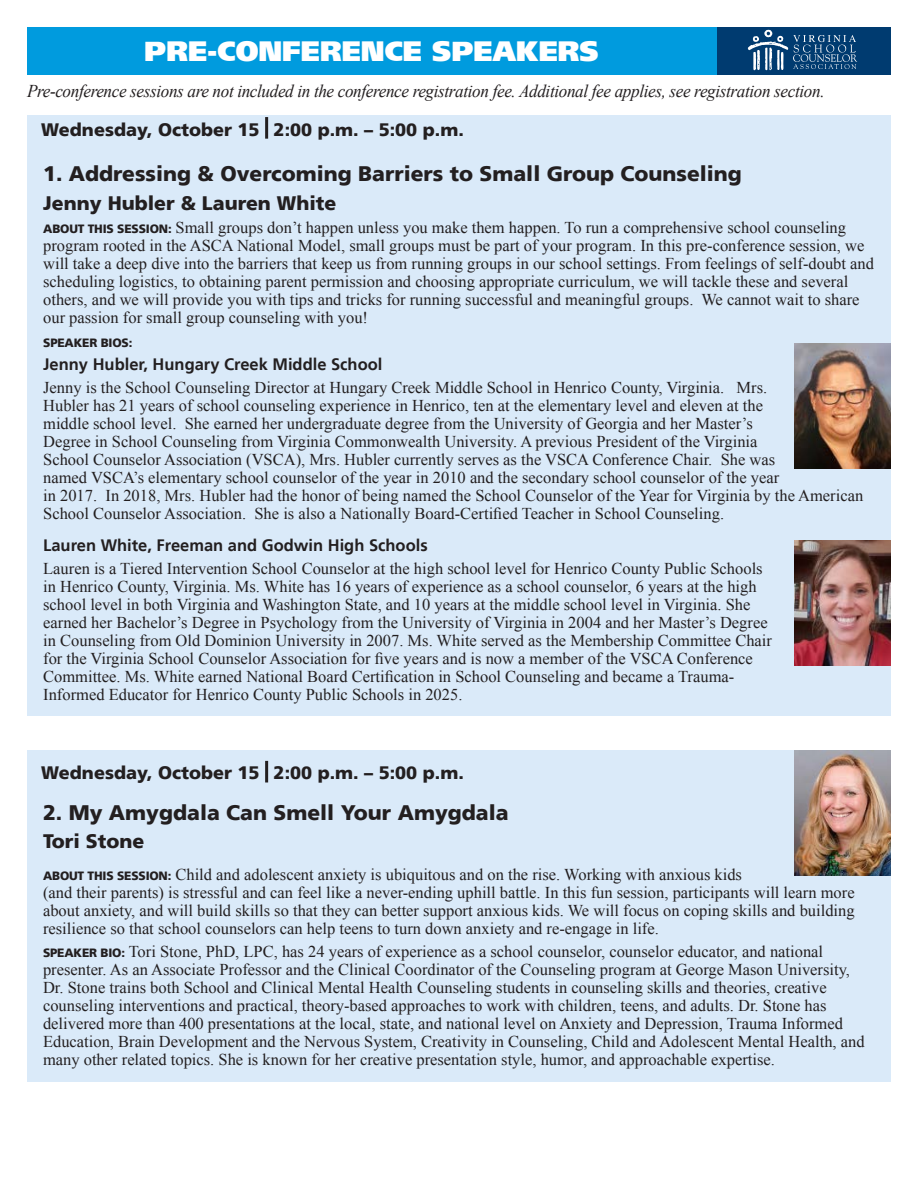
<style>
.page{position:relative;width:918px;height:1188px;background:#fff}
.page>*{position:absolute;margin:0;border:0;box-sizing:border-box;transform-origin:0 0}
.t1{font:900 27.9px "Frutiger";color:#fff}
.t2{font:900 21px "Frutiger";color:#231f20}
.t3{font:900 19.5px "Frutiger";color:#231f20}
.t4{font:italic 18px "Times New Roman";letter-spacing:-.02em;color:#231f20;scale:.95 1}
.t5{font:900 18px "Frutiger";color:#231f20}
.t6{font:16.5px/18px "Times New Roman";color:#231f20}
.t7{font:700 16.5px "Frutiger";color:#231f20}
.t8{font:900 12px "Frutiger";letter-spacing:-.015em;color:#231f20}
.s1{font-family:"Frutiger";font-weight:900;font-size:12px}
</style>
<div class="page">
<div style="left:27px;top:751px;width:864px;height:331px;background:#daeaf9"></div>
<hr style="left:265px;top:761px;width:3px;height:21px;background:#231f20">
<div style="left:27px;top:116px;width:864px;height:600px;background:#daeaf9"></div>
<hr style="left:265px;top:117px;width:3px;height:22px;background:#231f20">
<div style="left:27px;top:27px;width:864px;height:48px;background:#003b70"></div>
<svg style="left:748px;top:30px;width:109px;height:40px"></svg>
<div style="left:27px;top:27px;width:689px;height:48px;background:#009bde"></div>
<img style="left:795px;top:751px;width:96px;height:125px">
<img style="left:795px;top:343px;width:96px;height:126px">
<img style="left:795px;top:540px;width:96px;height:125px">
<p class="t1" style="left:144px;top:39px;width:456px">PRE-CONFERENCE SPEAKERS</p>
<p class="t4" style="left:27px;top:79px;width:841px">Pre-conference sessions are not included in the conference registration fee. Additional fee applies, see registration section.</p>
<p class="t5" style="left:41px;top:121px;width:424px">Wednesday, October 15 2:00 p.m. – 5:00 p.m.</p>
<p class="t2" style="left:43px;top:164px;width:700px">1. Addressing &amp; Overcoming Barriers to Small Group Counseling</p>
<p class="t3" style="left:43px;top:194px;width:295px">Jenny Hubler &amp; Lauren White</p>
<p class="t6" style="left:43px;top:218px;width:832px"><span class="s1">ABOUT THIS SESSION:</span> Small groups don’t happen unless you make them happen. To run a comprehensive school counseling program rooted in the ASCA National Model, small groups must be part of your program. In this pre-conference session, we will take a deep dive into the barriers that keep us from running groups in our school settings. From feelings of self-doubt and scheduling logistics, to obtaining parent permission and choosing appropriate curriculum, we will tackle these and several others, and we will provide you with tips and tricks for running successful and meaningful groups. We cannot wait to share our passion for small group counseling with you!</p>
<p class="t8" style="left:43px;top:337px;width:91px">SPEAKER BIOS:</p>
<p class="t7" style="left:43px;top:357px;width:341px">Jenny Hubler, Hungary Creek Middle School</p>
<p class="t6" style="left:43px;top:379px;width:822px">Jenny is the School Counseling Director at Hungary Creek Middle School in Henrico County, Virginia. Mrs.<br>Hubler has 21 years of school counseling experience in Henrico, ten at the elementary level and eleven at the<br>middle school level. She earned her undergraduate degree from the University of Georgia and her Master’s<br>Degree in School Counseling from Virginia Commonwealth University. A previous President of the Virginia<br>School Counselor Association (VSCA), Mrs. Hubler currently serves as the VSCA Conference Chair. She was<br>named VSCA’s elementary school counselor of the year in 2010 and the secondary school counselor of the year<br>in 2017. In 2018, Mrs. Hubler had the honor of being named the School Counselor of the Year for Virginia by the American School Counselor Association. She is also a Nationally Board-Certified Teacher in School Counseling.</p>
<p class="t7" style="left:43px;top:538px;width:386px">Lauren White, Freeman and Godwin High Schools</p>
<p class="t6" style="left:43px;top:560px;width:730px">Lauren is a Tiered Intervention School Counselor at the high school level for Henrico County Public Schools in Henrico County, Virginia. Ms. White has 16 years of experience as a school counselor, 6 years at the high school level in both Virginia and Washington State, and 10 years at the middle school level in Virginia. She earned her Bachelor’s Degree in Psychology from the University of Virginia in 2004 and her Master’s Degree in Counseling from Old Dominion University in 2007. Ms. White served as the Membership Committee Chair for the Virginia School Counselor Association for five years and is now a member of the VSCA Conference Committee. Ms. White earned National Board Certification in School Counseling and became a Trauma-Informed Educator for Henrico County Public Schools in 2025.</p>
<p class="t5" style="left:41px;top:765px;width:424px">Wednesday, October 15 2:00 p.m. – 5:00 p.m.</p>
<p class="t2" style="left:43px;top:803px;width:467px">2. My Amygdala Can Smell Your Amygdala</p>
<p class="t3" style="left:43px;top:833px;width:103px">Tori Stone</p>
<p class="t6" style="left:43px;top:865px;width:813px"><span class="s1">ABOUT THIS SESSION:</span> Child and adolescent anxiety is ubiquitous and on the rise. Working with anxious kids<br>(and their parents) is stressful and can feel like a never-ending uphill battle. In this fun session, participants will learn more about anxiety, and will build skills so that they can better support anxious kids. We will focus on coping skills and building resilience so that school counselors can help teens to turn down anxiety and re-engage in life.</p>
<p class="t6" style="left:43px;top:943px;width:823px"><span class="s1">SPEAKER BIO:</span> Tori Stone, PhD, LPC, has 24 years of experience as a school counselor, counselor educator, and national presenter. As an Associate Professor and the Clinical Coordinator of the Counseling program at George Mason University, Dr. Stone trains both School and Clinical Mental Health Counseling students in counseling skills and theories, creative counseling interventions and practical, theory-based approaches to work with children, teens, and adults. Dr. Stone has delivered more than 400 presentations at the local, state, and national level on Anxiety and Depression, Trauma Informed Education, Brain Development and the Nervous System, Creativity in Counseling, Child and Adolescent Mental Health, and many other related topics. She is known for her creative presentation style, humor, and approachable expertise.</p>
</div>
